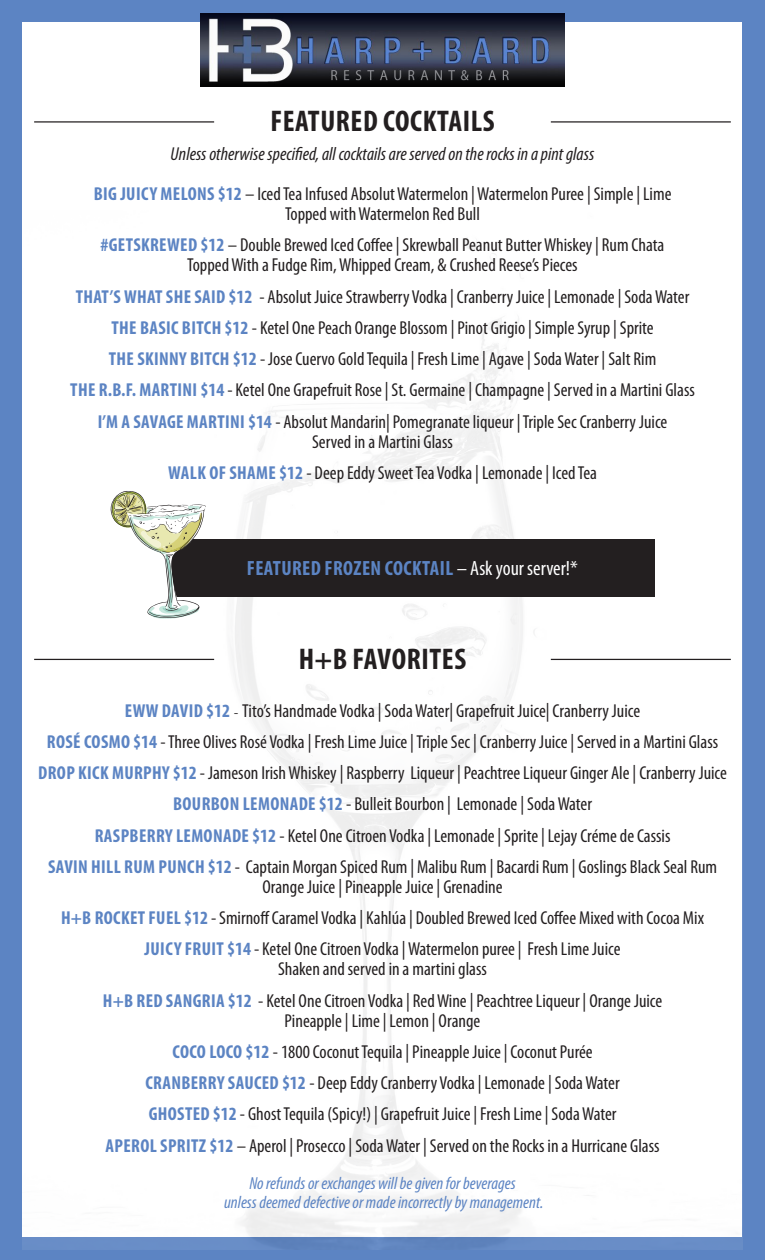
<style>
.page{position:relative;width:765px;height:1260px;background:#5c84c3}
.page>*{position:absolute;margin:0;border:0;box-sizing:border-box;transform-origin:0 0}
.t1{font:700 condensed 30px "Myriad Pro";letter-spacing:.02em;color:#231f20}
.t2{font:700 condensed 20.62px "Myriad Pro";letter-spacing:.02em;color:#5c84c3}
.t3{font:condensed 18.75px/20px "Myriad Pro";color:#231f20;text-align:center}
.t4{font:italic condensed 18.75px "Myriad Pro";color:#231f20}
.t5{font:italic condensed 17.5px "Myriad Pro";color:#5c84c3}
.s1{font-weight:700;color:#5c84c3}
.s2{font-weight:400;color:#fff}
.s3{font-family:"Minion Pro";font-stretch:normal;font-size:15px}
</style>
<div class="page">
<div style="left:22px;top:22px;width:720px;height:1216px;background:#fff"></div>
<img style="left:201px;top:14px;width:363px;height:72px">
<img style="left:22px;top:238px;width:720px;height:1012px">
<hr style="left:34px;top:121px;width:180px;height:2px;background:#231f20">
<hr style="left:551px;top:121px;width:180px;height:2px;background:#231f20">
<div style="left:170px;top:540px;width:484px;height:57px;background:#231f20"></div>
<svg style="left:110px;top:490px;width:96px;height:129px"></svg>
<hr style="left:34px;top:659px;width:180px;height:1px;background:#231f20">
<hr style="left:551px;top:659px;width:180px;height:1px;background:#231f20">
<p class="t1" style="left:270px;top:102px;width:226px">FEATURED COCKTAILS</p>
<p class="t4" style="left:171px;top:142px;width:425px">Unless otherwise specified, all cocktails are served on the rocks in a pint glass</p>
<p class="t3" style="left:94px;top:184px;width:579px"><span class="s1">BIG JUICY MELONS $12</span> – Iced Tea Infused Absolut Watermelon | Watermelon Puree | Simple | Lime</p>
<p class="t3" style="left:285px;top:204px;width:196px">Topped with Watermelon Red Bull</p>
<p class="t3" style="left:101px;top:235px;width:565px"><span class="s1">#GETSKREWED $12</span> – Double Brewed Iced Coffee | Skrewball Peanut Butter Whiskey | Rum Chata</p>
<p class="t3" style="left:187px;top:255px;width:392px">Topped With a Fudge Rim, Whipped Cream, &amp; Crushed Reese’s Pieces</p>
<p class="t3" style="left:76px;top:286px;width:615px"><span class="s1">THAT’S WHAT SHE SAID $12</span> - Absolut Juice Strawberry Vodka | Cranberry Juice | Lemonade | Soda Water</p>
<p class="t3" style="left:111px;top:317px;width:544px"><span class="s1">THE BASIC BITCH $12</span> - Ketel One Peach Orange Blossom | Pinot Grigio | Simple Syrup | Sprite</p>
<p class="t3" style="left:109px;top:349px;width:549px"><span class="s1">THE SKINNY BITCH $12</span> - Jose Cuervo Gold Tequila | Fresh Lime | Agave | Soda Water | Salt Rim</p>
<p class="t3" style="left:70px;top:380px;width:626px"><span class="s1">THE R.B.F. MARTINI $14</span> - Ketel One Grapefruit Rose | St. Germaine | Champagne | Served in a Martini Glass</p>
<p class="t3" style="left:98px;top:411px;width:571px"><span class="s1">I’M A SAVAGE MARTINI $14</span> - Absolut Mandarin| Pomegranate liqueur | Triple Sec Cranberry Juice</p>
<p class="t3" style="left:312px;top:431px;width:142px">Served in a Martini Glass</p>
<p class="t3" style="left:168px;top:462px;width:430px"><span class="s1">WALK OF SHAME $12</span> - Deep Eddy Sweet Tea Vodka | Lemonade | Iced Tea</p>
<p class="t2" style="left:247px;top:555px;width:332px">FEATURED FROZEN COCKTAIL <span class="s2">– Ask your server!*</span></p>
<p class="t1" style="left:299px;top:640px;width:169px">H+B FAVORITES</p>
<p class="t3" style="left:125px;top:700px;width:517px"><span class="s1">EWW DAVID $12</span> <span class="s3">-</span> Tito’s Handmade Vodka | Soda Water| Grapefruit Juice| Cranberry Juice</p>
<p class="t3" style="left:47px;top:732px;width:673px"><span class="s1">ROSÉ COSMO $14</span> - Three Olives Rosé Vodka | Fresh Lime Juice | Triple Sec | Cranberry Juice | Served in a Martini Glass</p>
<p class="t3" style="left:38px;top:763px;width:690px"><span class="s1">DROP KICK MURPHY $12</span> - Jameson Irish Whiskey | Raspberry Liqueur | Peachtree Liqueur Ginger Ale | Cranberry Juice</p>
<p class="t3" style="left:173px;top:794px;width:420px"><span class="s1">BOURBON LEMONADE $12</span> - Bulleit Bourbon | Lemonade | Soda Water</p>
<p class="t3" style="left:95px;top:825px;width:577px"><span class="s1">RASPBERRY LEMONADE $12</span> - Ketel One Citroen Vodka | Lemonade | Sprite | Lejay Créme de Cassis</p>
<p class="t3" style="left:48px;top:857px;width:671px"><span class="s1">SAVIN HILL RUM PUNCH $12</span> - Captain Morgan Spiced Rum | Malibu Rum | Bacardi Rum | Goslings Black Seal Rum<br>Orange Juice | Pineapple Juice | Grenadine</p>
<p class="t3" style="left:61px;top:908px;width:644px"><span class="s1">H+B ROCKET FUEL $12</span> - Smirnoff Caramel Vodka | Kahlúa | Doubled Brewed Iced Coffee Mixed with Cocoa Mix</p>
<p class="t3" style="left:145px;top:939px;width:477px"><span class="s1">JUICY FRUIT $14</span> - Ketel One Citroen Vodka | Watermelon puree | Fresh Lime Juice</p>
<p class="t3" style="left:278px;top:959px;width:210px">Shaken and served in a martini glass</p>
<p class="t3" style="left:103px;top:990px;width:561px"><span class="s1">H+B RED SANGRIA $12</span> - Ketel One Citroen Vodka | Red Wine | Peachtree Liqueur | Orange Juice</p>
<p class="t3" style="left:285px;top:1010px;width:197px">Pineapple | Lime | Lemon | Orange</p>
<p class="t3" style="left:172px;top:1042px;width:422px"><span class="s1">COCO LOCO $12</span> - 1800 Coconut Tequila | Pineapple Juice | Coconut Purée</p>
<p class="t3" style="left:145px;top:1073px;width:476px"><span class="s1">CRANBERRY SAUCED $12</span> - Deep Eddy Cranberry Vodka | Lemonade | Soda Water</p>
<p class="t3" style="left:149px;top:1104px;width:469px"><span class="s1">GHOSTED $12</span> - Ghost Tequila (Spicy!) | Grapefruit Juice | Fresh Lime | Soda Water</p>
<p class="t3" style="left:106px;top:1135px;width:556px"><span class="s1">APEROL SPRITZ $12</span> – Aperol | Prosecco | Soda Water | Served on the Rocks in a Hurricane Glass</p>
<p class="t5" style="left:249px;top:1172px;width:268px">No refunds or exchanges will be given for beverages</p>
<p class="t5" style="left:224px;top:1191px;width:321px">unless deemed defective or made incorrectly by management.</p>
</div>
